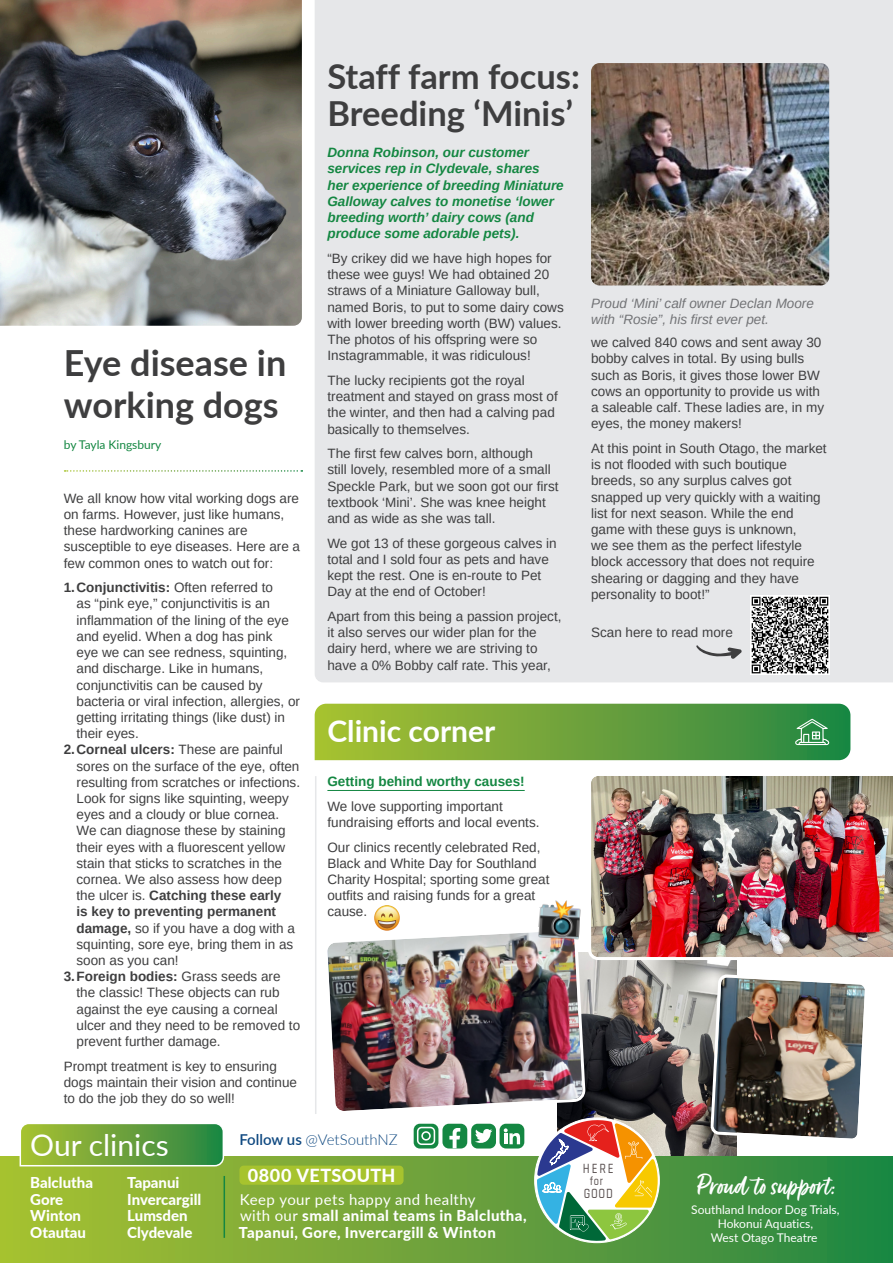
<style>
.page{position:relative;width:893px;height:1263px;background:#fff}
.page>*{position:absolute;margin:0;border:0;box-sizing:border-box;transform-origin:0 0}
.Title_Article{font:700 36px/42px "Lato";color:#3e3e3f}
.Title_Article-2{font:700 34.5px "Lato";color:#3e3e3f}
.t1{font:33px "Fave Script Bold Pro";color:#fff}
.Title_Article_2_Center{font:700 30px "Lato";color:#fff}
.Title_Article_2_White{font:30px "Lato";color:#fff}
.t2{font:800 18px "Lato";letter-spacing:.02em;color:#fff}
.Caption_White{font:800 15px/16.5px "Lato";letter-spacing:.025em;color:#fff}
.Caption_White-2{font:800 15px "Lato";color:#fff}
.t3{font:300 15px "Lato";color:#0f4981}
.t4{font:500 14.25px "Rajdhani";letter-spacing:.1em;color:#595050;scale:.85 1}
.Body_Text{font:13.5px/16.2px "Arimo";color:#3e3e3f}
.Body_Text-2{font:italic 700 13.5px/16.2px "Arimo";color:#148742}
.Body_Text-3{font:italic 13.5px/16.2px "Arimo";color:#727376}
.Body_Text-4{font:700 13.5px "Arimo";color:#148742}
.t5{font:500 12.3px "Rajdhani";color:#595050;scale:.85 1}
.t6{font:12px "Lato";color:#fff}
.Body_Text_2_Left_Gradient{font:12px "Lato";color:#148742}
.s1{font-weight:700}
.s2{font-weight:600}
.s3{font-weight:400}
</style>
<div class="page">
<img style="left:558px;top:952px;width:178px;height:205px">
<div style="left:315px;top:0;width:578px;height:682px;background:#e6e7e9"></div>
<hr style="left:327px;top:790px;width:198px;height:1px;background:#148742">
<div style="left:0;top:1157px;width:893px;height:106px;background:linear-gradient(to right,#acc032,#278544)"></div>
<svg style="left:19px;top:1124px;width:206px;height:43px;background:#72a846"></svg>
<div style="left:500px;top:1124px;width:24px;height:24px;background:#148742;border-radius:6px"></div>
<svg style="left:414px;top:1124px;width:24px;height:24px"></svg>
<svg style="left:417px;top:1127px;width:18px;height:18px"></svg>
<div style="left:471px;top:1124px;width:25px;height:24px;background:#148742;border-radius:6px"></div>
<svg style="left:475px;top:1129px;width:17px;height:14px"></svg>
<div style="left:442px;top:1124px;width:25px;height:24px;background:#148742;border-radius:6px"></div>
<svg style="left:449px;top:1128px;width:11px;height:20px"></svg>
<svg style="left:504px;top:1128px;width:16px;height:16px"></svg>
<hr style="left:224px;top:1176px;width:1px;height:62px;background:#148742">
<div style="left:239px;top:1165px;width:165px;height:20px;background:#a7c32e;border-radius:4px"></div>
<svg style="left:537px;top:1119px;width:122px;height:123px"></svg>
<svg style="left:65px;top:470px;width:237px;height:2px"></svg>
<svg style="left:315px;top:704px;width:535px;height:56px;background:#6ba33d"></svg>
<svg style="left:696px;top:645px;width:46px;height:14px"></svg>
<img style="left:751px;top:596px;width:78px;height:78px">
<img style="left:588px;top:776px;width:305px;height:184px">
<img style="left:709px;top:973px;width:156px;height:170px">
<img style="left:327px;top:932px;width:257px;height:181px">
<img style="left:0;top:0;width:302px;height:326px">
<img style="left:591px;top:63px;width:238px;height:222px">
<hr style="left:315px;top:776px;width:1px;height:338px;background:#e6e7e9">
<img style="left:538px;top:900px;width:45px;height:41px">
<img style="left:374px;top:905px;width:26px;height:26px;border-radius:13px">
<p class="Title_Article" style="left:64px;top:340px;width:224px">Eye disease in working dogs</p>
<p class="Body_Text_2_Left_Gradient" style="left:64px;top:436px;width:99px">by Tayla Kingsbury</p>
<p class="Body_Text" style="left:64px;top:490px;width:238px">We all know how vital working dogs are on farms. However, just like humans, these hardworking canines are susceptible to eye diseases. Here are a few common ones to watch out for:</p>
<p class="Body_Text" style="left:77px;top:580px;width:225px;text-indent:-13px"><span class="s1">1.Conjunctivitis:</span> Often referred to<br>as “pink eye,” conjunctivitis is an inflammation of the lining of the eye and eyelid. When a dog has pink<br>eye we can see redness, squinting, and discharge. Like in humans, conjunctivitis can be caused by bacteria or viral infection, allergies, or getting irritating things (like dust) in their eyes.</p>
<p class="Body_Text" style="left:77px;top:742px;width:225px;text-indent:-13px"><span class="s1">2.Corneal ulcers:</span> These are painful sores on the surface of the eye, often resulting from scratches or infections.<br>Look for signs like squinting, weepy eyes and a cloudy or blue cornea.<br>We can diagnose these by staining their eyes with a fluorescent yellow stain that sticks to scratches in the cornea. We also assess how deep the ulcer is. <span class="s1">Catching these early<br>is key to preventing permanent damage,</span> so if you have a dog with a squinting, sore eye, bring them in as soon as you can!</p>
<p class="Body_Text" style="left:77px;top:968px;width:225px;text-indent:-13px"><span class="s1">3.Foreign bodies:</span> Grass seeds are the classic! These objects can rub against the eye causing a corneal ulcer and they need to be removed to prevent further damage.</p>
<p class="Body_Text" style="left:64px;top:1058px;width:235px">Prompt treatment is key to ensuring dogs maintain their vision and continue to do the job they do so well!</p>
<p class="Title_Article-2" style="left:327px;top:51px;width:254px">Staff farm focus:</p>
<p class="Title_Article-2" style="left:327px;top:88px;width:247px">Breeding ‘Minis’</p>
<p class="Body_Text-2" style="left:327px;top:145px;width:238px">Donna Robinson, our customer services rep in Clydevale, shares her experience of breeding Miniature Galloway calves to monetise ‘lower breeding worth’ dairy cows (and produce some adorable pets).</p>
<p class="Body_Text" style="left:327px;top:250px;width:238px">“By crikey did we have high hopes for these wee guys! We had obtained 20 straws of a Miniature Galloway bull, named Boris, to put to some dairy cows with lower breeding worth (BW) values.<br>The photos of his offspring were so Instagrammable, it was ridiculous!</p>
<p class="Body_Text" style="left:327px;top:372px;width:232px">The lucky recipients got the royal treatment and stayed on grass most of the winter, and then had a calving pad basically to themselves.</p>
<p class="Body_Text" style="left:327px;top:446px;width:233px">The first few calves born, although<br>still lovely, resembled more of a small Speckle Park, but we soon got our first textbook ‘Mini’. She was knee height and as wide as she was tall.</p>
<p class="Body_Text" style="left:327px;top:535px;width:231px">We got 13 of these gorgeous calves in total and I sold four as pets and have kept the rest. One is en-route to Pet<br>Day at the end of October!</p>
<p class="Body_Text" style="left:327px;top:608px;width:236px">Apart from this being a passion project, it also serves our wider plan for the dairy herd, where we are striving to have a 0% Bobby calf rate. This year,</p>
<p class="Body_Text-3" style="left:591px;top:295px;width:224px">Proud ‘Mini’ calf owner Declan Moore with “Rosie”, his first ever pet.</p>
<p class="Body_Text" style="left:591px;top:335px;width:235px">we calved 840 cows and sent away 30 bobby calves in total. By using bulls such as Boris, it gives those lower BW cows an opportunity to provide us with a saleable calf. These ladies are, in my eyes, the money makers!</p>
<p class="Body_Text" style="left:591px;top:440px;width:237px">At this point in South Otago, the market is not flooded with such boutique breeds, so any surplus calves got snapped up very quickly with a waiting list for next season. While the end game with these guys is unknown,<br>we see them as the perfect lifestyle block accessory that does not require shearing or dagging and they have personality to boot!”</p>
<p class="Body_Text" style="left:591px;top:624px;width:143px">Scan here to read more</p>
<p class="Title_Article_2_Center" style="left:327px;top:709px;width:169px">Clinic corner</p>
<p class="Body_Text-4" style="left:327px;top:772px;width:199px">Getting behind worthy causes!</p>
<p class="Body_Text" style="left:327px;top:798px;width:214px">We love supporting important fundraising efforts and local events.</p>
<p class="Body_Text" style="left:327px;top:839px;width:224px">Our clinics recently celebrated Red,<br>Black and White Day for Southland<br>Charity Hospital; sporting some great outfits and raising funds for a great cause.</p>
<p class="Title_Article_2_White" style="left:30px;top:1124px;width:140px">Our clinics</p>
<p class="t3" style="left:239px;top:1129px;width:160px"><span class="s2">Follow us</span> @VetSouthNZ</p>
<p class="t2" style="left:248px;top:1162px;width:149px">0800 VETSOUTH</p>
<p class="Caption_White" style="left:239px;top:1190px;width:289px"><span class="s3">Keep your pets happy and healthy<br>with our</span> small animal teams in Balclutha,<br>Tapanui, Gore, Invercargill &amp; Winton</p>
<p class="Caption_White-2" style="left:30px;top:1171px;width:64px">Balclutha</p>
<p class="Caption_White-2" style="left:30px;top:1188px;width:34px">Gore</p>
<p class="Caption_White-2" style="left:30px;top:1204px;width:52px">Winton</p>
<p class="Caption_White-2" style="left:30px;top:1221px;width:57px">Otautau</p>
<p class="Caption_White-2" style="left:127px;top:1171px;width:54px">Tapanui</p>
<p class="Caption_White-2" style="left:127px;top:1188px;width:76px">Invercargill</p>
<p class="Caption_White-2" style="left:127px;top:1204px;width:62px">Lumsden</p>
<p class="Caption_White-2" style="left:127px;top:1221px;width:67px">Clydevale</p>
<p class="t4" style="left:583px;top:1160px;width:38px">HERE</p>
<p class="t5" style="left:590px;top:1174px;width:17px">for</p>
<p class="t4" style="left:584px;top:1185px;width:36px">GOOD</p>
<p class="t1" style="left:698px;top:1167px;width:139px">Proud to support:</p>
<p class="t6" style="left:691px;top:1200px;width:150px">Southland Indoor Dog Trials,</p>
<p class="t6" style="left:718px;top:1215px;width:97px">Hokonui Aquatics,</p>
<p class="t6" style="left:711px;top:1229px;width:108px">West Otago Theatre</p>
</div>
